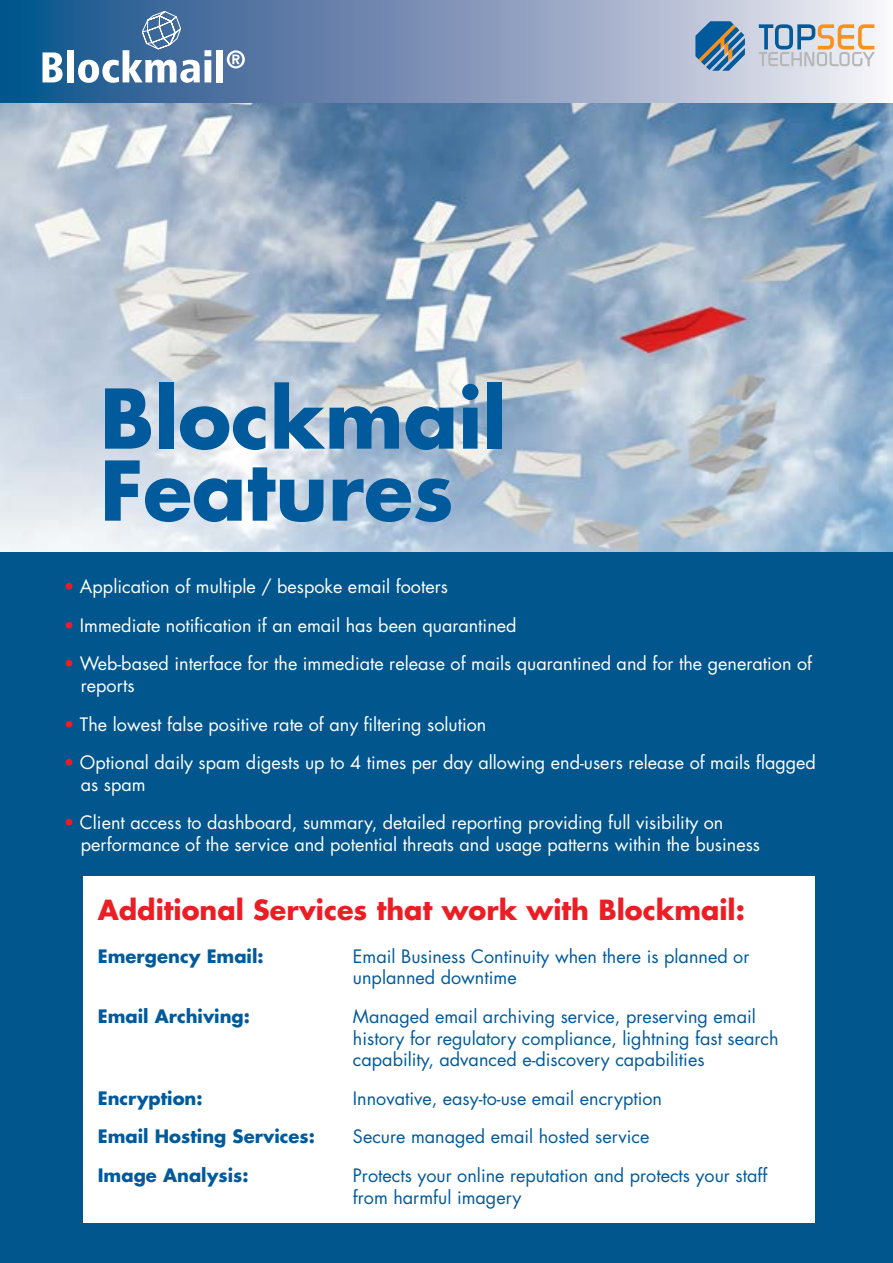
<style>
.page{position:relative;width:893px;height:1263px;background:#fff}
.page>*{position:absolute;margin:0;border:0;box-sizing:border-box;transform-origin:0 0}
.t1{font:700 79.95px/72px "Futura Std";color:#005a9c}
.t2{font:700 27px "Futura Std";color:#ed1d24}
.t3{font:18px/21.6px "Futura Std";color:#fff}
.t4{font:18px/21.6px "Futura Std";color:#005a9c}
.t5{font:700 18px "Futura Std";color:#005a9c}
.s1{color:#ed1d24}
</style>
<div class="page">
<img style="left:0;top:102px;width:893px;height:451px">
<svg style="left:0;top:0;width:876px;height:102px;background:#8098ba"></svg>
<svg style="left:43px;top:52px;width:20px;height:30px"></svg>
<div style="left:67px;top:50px;width:7px;height:32px;background:#fff"></div>
<svg style="left:78px;top:9px;width:133px;height:74px"></svg>
<div style="left:216px;top:50px;width:7px;height:32px;background:#fff"></div>
<svg style="left:227px;top:50px;width:18px;height:18px"></svg>
<svg style="left:695px;top:21px;width:50px;height:50px;background:#5b84a1"></svg>
<svg style="left:759px;top:24px;width:116px;height:43px;background:#c4c4c4"></svg>
<div style="left:0;top:553px;width:893px;height:710px;background:#00568d"></div>
<div style="left:83px;top:876px;width:731px;height:346px;background:#fff"></div>
<h1 class="t1" style="left:100px;top:382px;width:408px">Blockmail<br>Features</h1>
<p class="t3" style="left:64px;top:576px;width:386px"><span class="s1">•</span> Application of multiple / bespoke email footers</p>
<p class="t3" style="left:64px;top:615px;width:454px"><span class="s1">•</span> Immediate notification if an email has been quarantined</p>
<p class="t3" style="left:81px;top:653px;width:733px;text-indent:-17px"><span class="s1">•</span> Web-based interface for the immediate release of mails quarantined and for the generation of reports</p>
<p class="t3" style="left:64px;top:713px;width:424px"><span class="s1">•</span> The lowest false positive rate of any filtering solution</p>
<p class="t3" style="left:81px;top:752px;width:737px;text-indent:-17px"><span class="s1">•</span> Optional daily spam digests up to 4 times per day allowing end-users release of mails flagged as spam</p>
<p class="t3" style="left:81px;top:812px;width:681px;text-indent:-17px"><span class="s1">•</span> Client access to dashboard, summary, detailed reporting providing full visibility on performance of the service and potential threats and usage patterns within the business</p>
<h2 class="t2" style="left:98px;top:891px;width:649px">Additional Services that work with Blockmail:</h2>
<p class="t5" style="left:98px;top:944px;width:167px">Emergency Email:</p>
<p class="t4" style="left:353px;top:945px;width:398px">Email Business Continuity when there is planned or unplanned downtime</p>
<p class="t5" style="left:98px;top:1004px;width:154px">Email Archiving:</p>
<p class="t4" style="left:353px;top:1006px;width:427px">Managed email archiving service, preserving email history for regulatory compliance, lightning fast search capability, advanced e-discovery capabilities</p>
<p class="t5" style="left:98px;top:1086px;width:106px">Encryption:</p>
<p class="t4" style="left:353px;top:1087px;width:311px">Innovative, easy-to-use email encryption</p>
<p class="t5" style="left:98px;top:1125px;width:219px">Email Hosting Services:</p>
<p class="t4" style="left:353px;top:1126px;width:298px">Secure managed email hosted service</p>
<p class="t5" style="left:98px;top:1163px;width:152px">Image Analysis:</p>
<p class="t4" style="left:353px;top:1165px;width:416px">Protects your online reputation and protects your staff from harmful imagery</p>
</div>
